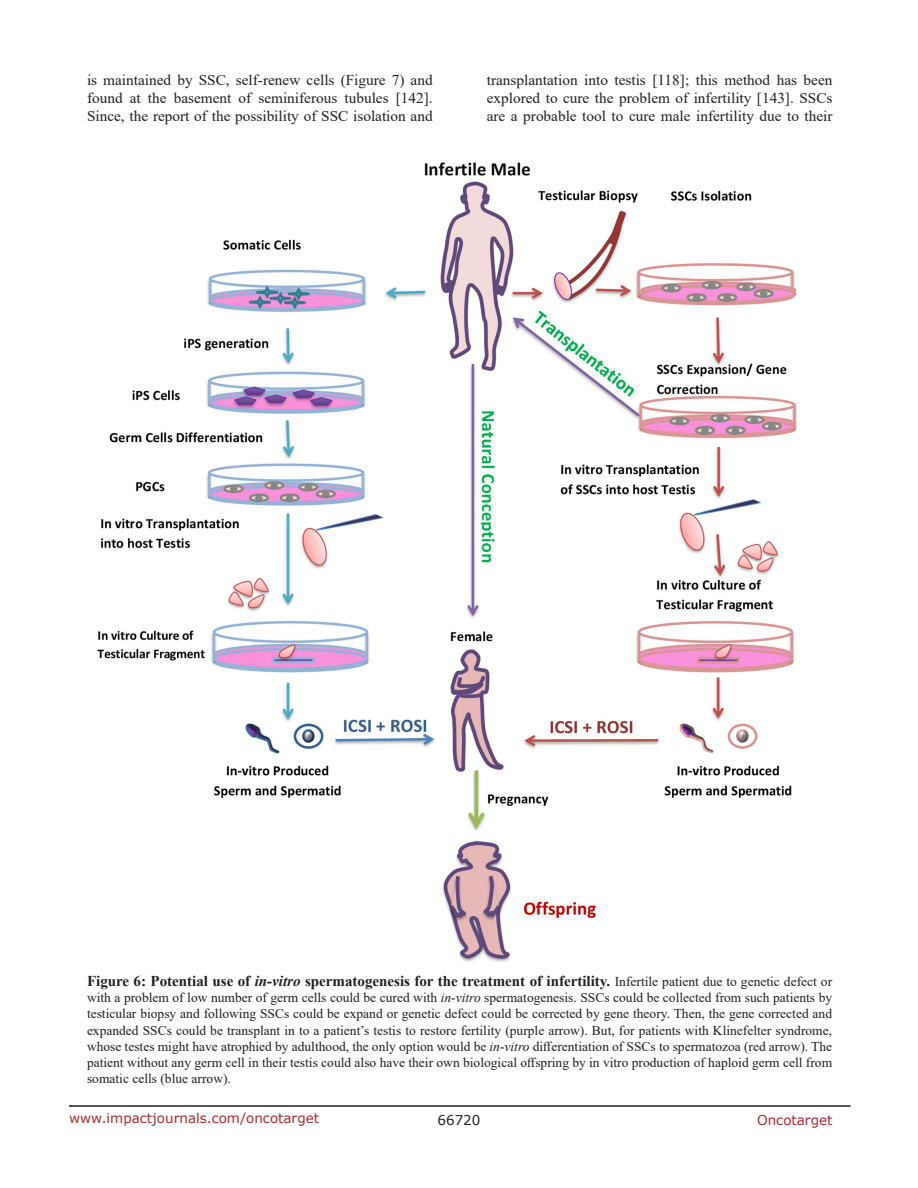
<style>
.page{position:relative;width:918px;height:1188px;background:#fff}
.page>*{position:absolute;margin:0;border:0;box-sizing:border-box;transform-origin:0 0}
.BodyText{font:15px/18px "Times New Roman";color:#221f22;text-align:justify}
.FigureText{font:700 15px "Times New Roman";color:#221f22}
.FigureText-2{font:13.5px/16.2px "Times New Roman";color:#221f22;text-align:justify}
.t1{font:13.5px "Verdana";color:#ac2b31}
.t2{font:13.5px "Verdana";color:#221f22}
.s1{font-style:italic}
.s2{font-weight:400;font-size:13.5px}
</style>
<div class="page">
<hr style="left:69px;top:1105px;width:781px;height:2px;background:#231f20">
<img style="left:97px;top:162px;width:700px;height:800px">
<p class="BodyText" style="left:87px;top:71px;width:347px">is maintained by SSC, self-renew cells (Figure 7) and found at the basement of seminiferous tubules [142].<br>Since, the report of the possibility of SSC isolation and</p>
<p class="BodyText" style="left:487px;top:71px;width:347px">transplantation into testis [118]; this method has been explored to cure the problem of infertility [143]. SSCs are a probable tool to cure male infertility due to their</p>
<p class="FigureText" style="left:87px;top:970px;width:747px">Figure 6: Potential use of <span class="s1">in-vitro</span> spermatogenesis for the treatment of infertility. <span class="s2">Infertile patient due to genetic defect or</span></p>
<p class="FigureText-2" style="left:87px;top:989px;width:747px">with a problem of low number of germ cells could be cured with <span class="s1">in-vitro</span> spermatogenesis. SSCs could be collected from such patients by testicular biopsy and following SSCs could be expand or genetic defect could be corrected by gene theory. Then, the gene corrected and expanded SSCs could be transplant in to a patient’s testis to restore fertility (purple arrow). But, for patients with Klinefelter syndrome, whose testes might have atrophied by adulthood, the only option would be <span class="s1">in-vitro</span> differentiation of SSCs to spermatozoa (red arrow). The patient without any germ cell in their testis could also have their own biological offspring by in vitro production of haploid germ cell from somatic cells (blue arrow).</p>
<p class="t1" style="left:69px;top:1109px;width:252px">www.impactjournals.com/oncotarget</p>
<p class="t2" style="left:438px;top:1111px;width:44px">66720</p>
<p class="t1" style="left:757px;top:1111px;width:77px">Oncotarget</p>
</div>
